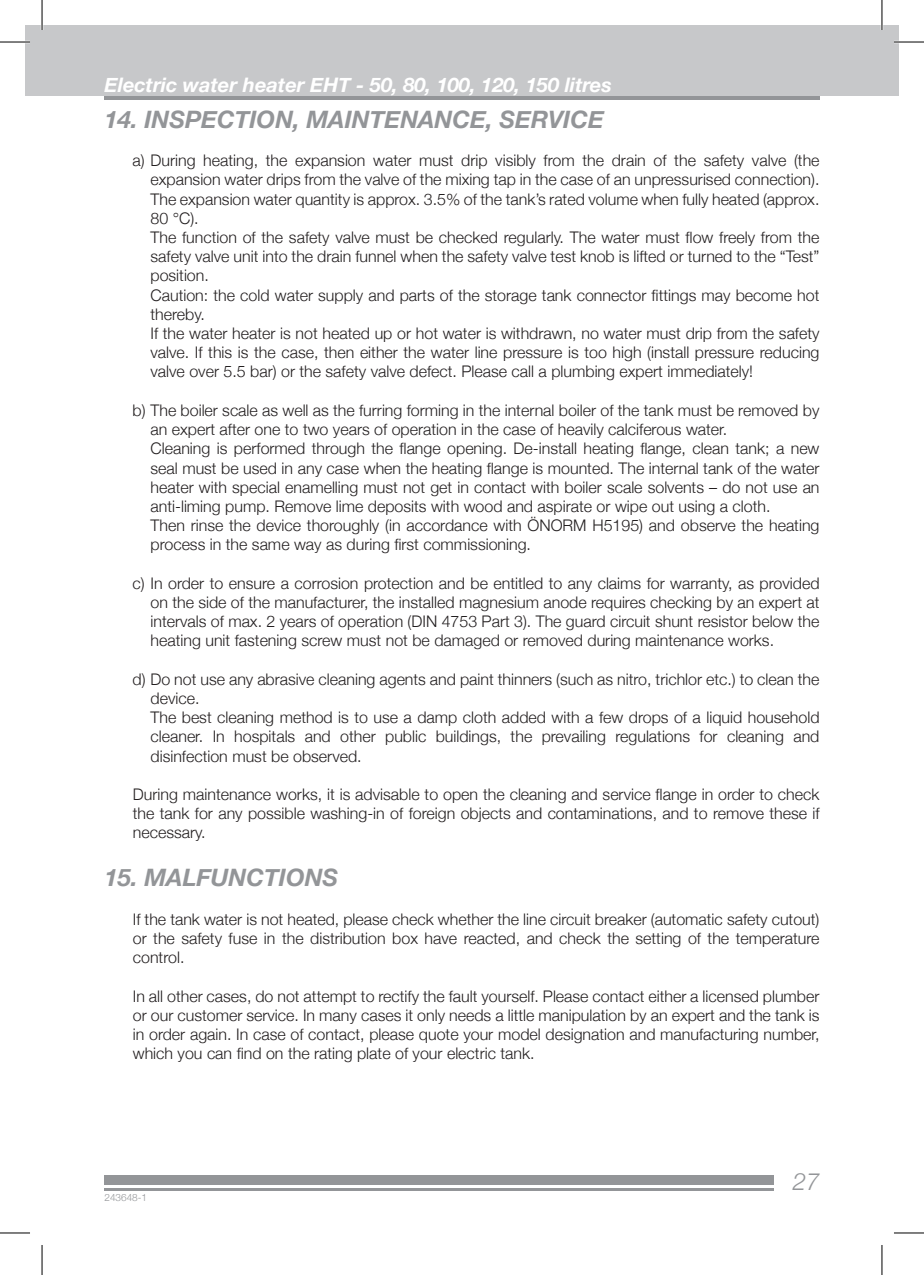
<style>
.page{position:relative;width:924px;height:1275px;background:#fff}
.page>*{position:absolute;margin:0;border:0;box-sizing:border-box;transform-origin:0 0}
.t1{font:italic 700 24px "Helvetica Neue";color:#939598}
.t2{font:italic 300 24px "Helvetica Neue";color:#939598}
.t3{font:italic 700 20px "Helvetica Neue";color:#fff}
.t4{font:300 16px/19.2px "Helvetica Neue";color:#231f20;text-align:justify}
.t5{font:300 10px "Helvetica Neue";color:#939598}
</style>
<div class="page">
<div style="left:42px;top:25px;width:856px;height:71px;background:#c7c8ca"></div>
<hr style="left:104px;top:96px;width:715px;height:4px;background:#939598">
<div style="left:25px;top:25px;width:17px;height:71px;background:#c7c8ca"></div>
<div style="left:104px;top:1174px;width:669px;height:10px;background:#939598"></div>
<hr style="left:104px;top:1188px;width:669px;height:3px;background:#939598">
<hr style="left:0;top:41px;width:30px;height:2px;background:#fff">
<hr style="left:893px;top:41px;width:30px;height:2px;background:#fff">
<hr style="left:41px;top:0;width:2px;height:30px;background:#fff">
<hr style="left:880px;top:0;width:2px;height:30px;background:#fff">
<hr style="left:0;top:42px;width:30px;height:1px;background:#000">
<hr style="left:893px;top:42px;width:30px;height:1px;background:#000">
<hr style="left:0;top:1232px;width:30px;height:1px;background:#000">
<hr style="left:893px;top:1232px;width:30px;height:1px;background:#000">
<hr style="left:42px;top:0;width:1px;height:30px;background:#000">
<hr style="left:42px;top:1245px;width:1px;height:30px;background:#000">
<hr style="left:881px;top:0;width:1px;height:30px;background:#000">
<hr style="left:881px;top:1245px;width:1px;height:30px;background:#000">
<p class="t3" style="left:104px;top:73px;width:508px">Electric water heater EHT - 50, 80, 100, 120, 150 litres</p>
<h1 class="t1" style="left:104px;top:104px;width:501px">14. INSPECTION, MAINTENANCE, SERVICE</h1>
<p class="t4" style="left:150px;top:151px;width:670px;text-align:left;text-indent:-18px">a) During heating, the expansion water must drip visibly from the drain of the safety valve (the expansion water drips from the valve of the mixing tap in the case of an unpressurised connection).<br>The expansion water quantity is approx. 3.5% of the tank’s rated volume when fully heated (approx.<br>80 °C).<br>The function of the safety valve must be checked regularly. The water must flow freely from the safety valve unit into the drain funnel when the safety valve test knob is lifted or turned to the “Test” position.<br>Caution: the cold water supply and parts of the storage tank connector fittings may become hot thereby.<br>If the water heater is not heated up or hot water is withdrawn, no water must drip from the safety valve. If this is the case, then either the water line pressure is too high (install pressure reducing valve over 5.5 bar) or the safety valve defect. Please call a plumbing expert immediately!</p>
<p class="t4" style="left:150px;top:400px;width:670px;text-align:left;text-indent:-18px">b) The boiler scale as well as the furring forming in the internal boiler of the tank must be removed by an expert after one to two years of operation in the case of heavily calciferous water.<br>Cleaning is performed through the flange opening. De-install heating flange, clean tank; a new seal must be used in any case when the heating flange is mounted. The internal tank of the water heater with special enamelling must not get in contact with boiler scale solvents – do not use an anti-liming pump. Remove lime deposits with wood and aspirate or wipe out using a cloth.<br>Then rinse the device thoroughly (in accordance with ÖNORM H5195) and observe the heating process in the same way as during first commissioning.</p>
<p class="t4" style="left:150px;top:573px;width:670px;text-indent:-18px">c) In order to ensure a corrosion protection and be entitled to any claims for warranty, as provided on the side of the manufacturer, the installed magnesium anode requires checking by an expert at intervals of max. 2 years of operation (DIN 4753 Part 3). The guard circuit shunt resistor below the heating unit fastening screw must not be damaged or removed during maintenance works.</p>
<p class="t4" style="left:150px;top:669px;width:670px;text-align:left;text-indent:-18px">d) Do not use any abrasive cleaning agents and paint thinners (such as nitro, trichlor etc.) to clean the device.<br>The best cleaning method is to use a damp cloth added with a few drops of a liquid household cleaner. In hospitals and other public buildings, the prevailing regulations for cleaning and disinfection must be observed.</p>
<p class="t4" style="left:133px;top:784px;width:688px">During maintenance works, it is advisable to open the cleaning and service flange in order to check the tank for any possible washing-in of foreign objects and contaminations, and to remove these if necessary.</p>
<h1 class="t1" style="left:104px;top:863px;width:235px">15. MALFUNCTIONS</h1>
<p class="t4" style="left:133px;top:909px;width:687px">If the tank water is not heated, please check whether the line circuit breaker (automatic safety cutout) or the safety fuse in the distribution box have reacted, and check the setting of the temperature control.</p>
<p class="t4" style="left:133px;top:986px;width:688px">In all other cases, do not attempt to rectify the fault yourself. Please contact either a licensed plumber or our customer service. In many cases it only needs a little manipulation by an expert and the tank is in order again. In case of contact, please quote your model designation and manufacturing number, which you can find on the rating plate of your electric tank.</p>
<p class="t5" style="left:104px;top:1191px;width:44px">243648-1</p>
<h1 class="t2" style="left:792px;top:1167px;width:28px">27</h1>
</div>
